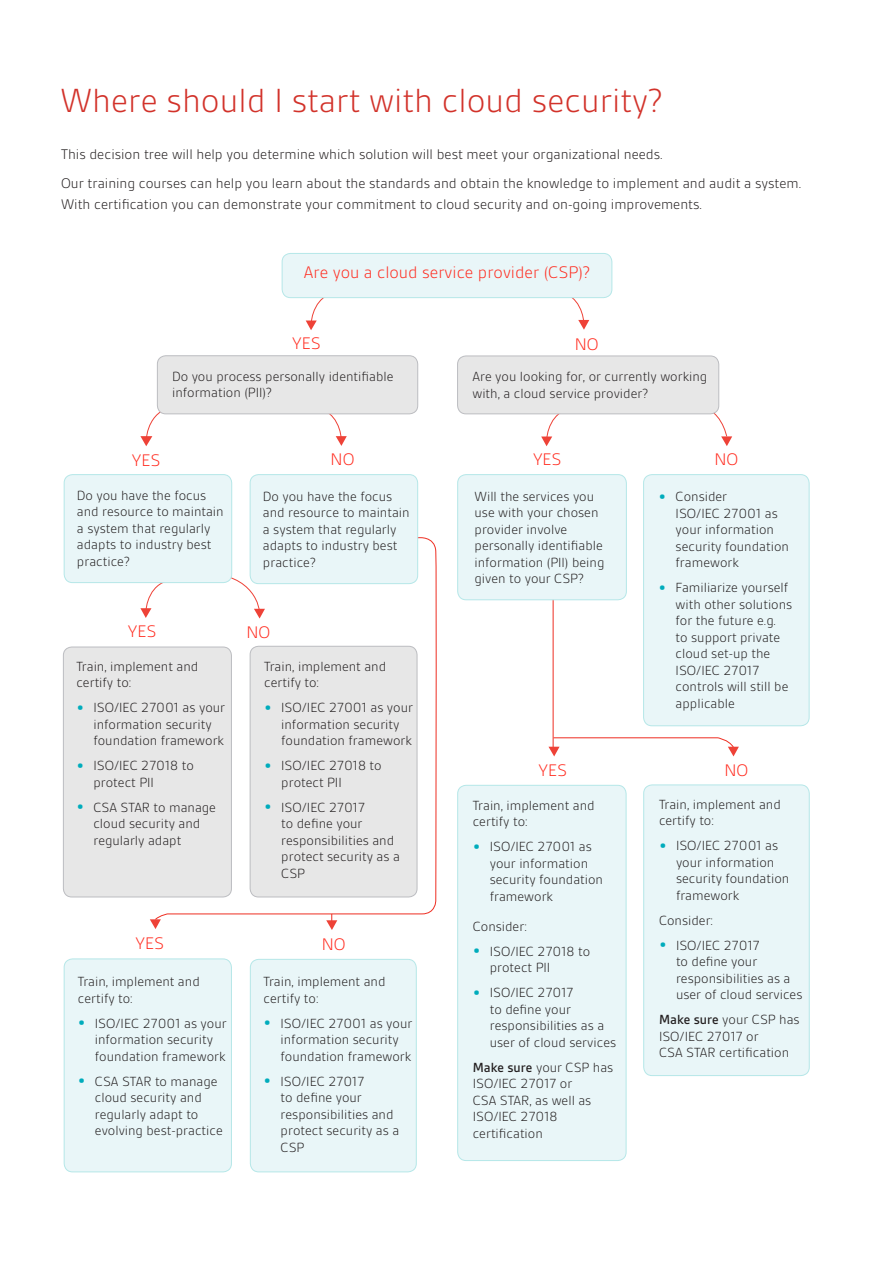
<style>
.page{position:relative;width:893px;height:1263px;background:#fff}
.page>*{position:absolute;margin:0;border:0;box-sizing:border-box;transform-origin:0 0}
.t1{font:300 36px "BSI Gesta";color:#d2322a}
.BSI_body_copy{font:300 18px "BSI Gesta";color:#ff2b1f}
.BSI_body_copy-2{font:300 15px/21px "BSI Gesta";color:#231f20}
.t2{font:300 14.25px/16.5px "BSI Gesta";color:#231f20}
.s1{font-weight:700;font-size:19.5px;color:#00acbc}
.s2{font-weight:500}
</style>
<div class="page">
<svg style="left:306px;top:298px;width:37px;height:32px"></svg>
<svg style="left:552px;top:298px;width:37px;height:32px"></svg>
<svg style="left:541px;top:414px;width:37px;height:32px"></svg>
<svg style="left:310px;top:414px;width:37px;height:32px"></svg>
<svg style="left:625px;top:406px;width:107px;height:40px"></svg>
<svg style="left:140px;top:408px;width:40px;height:38px"></svg>
<div style="left:282px;top:253px;width:330px;height:45px;background:#e9f6f8;border-radius:9px"></div>
<div style="left:282px;top:253px;width:330px;height:45px;border:1px solid #b5e7e8;border-radius:9px"></div>
<svg style="left:140px;top:536px;width:297px;height:394px"></svg>
<hr style="left:553px;top:586px;width:1px;height:162px;background:#ee2e22">
<div style="left:157px;top:356px;width:261px;height:58px;background:#e7e7e7;border-radius:9px"></div>
<div style="left:157px;top:355px;width:261px;height:59px;border:1px solid #bcbdc1;border-radius:9px"></div>
<div style="left:458px;top:356px;width:261px;height:58px;background:#e7e7e7;border-radius:9px"></div>
<div style="left:457px;top:356px;width:262px;height:58px;border:1px solid #bcbdc1;border-radius:9px"></div>
<div style="left:250px;top:475px;width:168px;height:109px;background:#e9f6f8;border-radius:9px"></div>
<div style="left:250px;top:474px;width:168px;height:110px;border:1px solid #b5e7e8;border-radius:9px"></div>
<div style="left:644px;top:475px;width:165px;height:251px;background:#e9f6f8;border-radius:9px"></div>
<div style="left:643px;top:474px;width:166px;height:252px;border:1px solid #b5e7e8;border-radius:9px"></div>
<div style="left:458px;top:475px;width:168px;height:125px;background:#e9f6f8;border-radius:9px"></div>
<div style="left:457px;top:474px;width:170px;height:126px;border:1px solid #b5e7e8;border-radius:9px"></div>
<div style="left:63px;top:647px;width:168px;height:250px;background:#e7e7e7;border-radius:9px"></div>
<div style="left:63px;top:647px;width:169px;height:250px;border:1px solid #bcbdc1;border-radius:9px"></div>
<div style="left:250px;top:646px;width:167px;height:251px;background:#e7e7e7;border-radius:9px"></div>
<div style="left:250px;top:646px;width:167px;height:251px;border:1px solid #bcbdc1;border-radius:9px"></div>
<div style="left:64px;top:959px;width:167px;height:213px;background:#e9f6f8;border-radius:9px"></div>
<div style="left:64px;top:958px;width:168px;height:214px;border:1px solid #b5e7e8;border-radius:9px"></div>
<div style="left:250px;top:959px;width:166px;height:213px;background:#e9f6f8;border-radius:9px"></div>
<div style="left:250px;top:959px;width:167px;height:213px;border:1px solid #b5e7e8;border-radius:9px"></div>
<div style="left:458px;top:785px;width:168px;height:375px;background:#e9f6f8;border-radius:9px"></div>
<div style="left:457px;top:785px;width:169px;height:376px;border:1px solid #b5e7e8;border-radius:9px"></div>
<div style="left:644px;top:785px;width:165px;height:290px;background:#e9f6f8;border-radius:9px"></div>
<div style="left:643px;top:784px;width:167px;height:292px;border:1px solid #b5e7e8;border-radius:9px"></div>
<svg style="left:548px;top:737px;width:191px;height:19px"></svg>
<div style="left:64px;top:475px;width:168px;height:108px;background:#e9f6f8;border-radius:9px"></div>
<div style="left:64px;top:474px;width:168px;height:109px;border:1px solid #b5e7e8;border-radius:9px"></div>
<p class="t1" style="left:61px;top:82px;width:604px">Where should I start with cloud security?</p>
<p class="BSI_body_copy-2" style="left:61px;top:143px;width:603px">This decision tree will help you determine which solution will best meet your organizational needs.</p>
<p class="BSI_body_copy-2" style="left:61px;top:173px;width:742px">Our training courses can help you learn about the standards and obtain the knowledge to implement and audit a system.<br>With certification you can demonstrate your commitment to cloud security and on-going improvements.</p>
<p class="BSI_body_copy" style="left:304px;top:263px;width:288px">Are you a cloud service provider (CSP)?</p>
<p class="BSI_body_copy" style="left:292px;top:334px;width:30px">YES</p>
<p class="BSI_body_copy" style="left:575px;top:335px;width:25px">NO</p>
<p class="t2" style="left:172px;top:368px;width:223px">Do you process personally identifiable information (PII)?</p>
<p class="t2" style="left:472px;top:368px;width:236px">Are you looking for, or currently working with, a cloud service provider?</p>
<p class="BSI_body_copy" style="left:132px;top:450px;width:30px">YES</p>
<p class="BSI_body_copy" style="left:331px;top:450px;width:25px">NO</p>
<p class="BSI_body_copy" style="left:533px;top:450px;width:30px">YES</p>
<p class="BSI_body_copy" style="left:715px;top:450px;width:25px">NO</p>
<p class="t2" style="left:77px;top:487px;width:148px">Do you have the focus and resource to maintain a system that regularly adapts to industry best practice?</p>
<p class="t2" style="left:263px;top:488px;width:148px">Do you have the focus and resource to maintain a system that regularly adapts to industry best practice?</p>
<p class="t2" style="left:676px;top:488px;width:115px;text-indent:-17px"><span class="s1">•</span> Consider<br>ISO/IEC 27001 as your information security foundation framework</p>
<p class="t2" style="left:676px;top:579px;width:118px;text-indent:-17px"><span class="s1">•</span> Familiarize yourself with other solutions for the future e.g.<br>to support private cloud set-up the<br>ISO/IEC 27017 controls will still be applicable</p>
<p class="t2" style="left:474px;top:488px;width:131px">Will the services you use with your chosen provider involve personally identifiable information (PII) being given to your CSP?</p>
<p class="BSI_body_copy" style="left:128px;top:622px;width:30px">YES</p>
<p class="BSI_body_copy" style="left:246px;top:623px;width:25px">NO</p>
<p class="t2" style="left:76px;top:658px;width:123px">Train, implement and certify to:</p>
<p class="t2" style="left:93px;top:699px;width:133px;text-indent:-17px"><span class="s1">•</span> ISO/IEC 27001 as your information security foundation framework</p>
<p class="t2" style="left:93px;top:757px;width:102px;text-indent:-17px"><span class="s1">•</span> ISO/IEC 27018 to protect PII</p>
<p class="t2" style="left:93px;top:799px;width:124px;text-indent:-17px"><span class="s1">•</span> CSA STAR to manage cloud security and regularly adapt</p>
<p class="t2" style="left:264px;top:658px;width:123px">Train, implement and certify to:</p>
<p class="t2" style="left:281px;top:700px;width:133px;text-indent:-17px"><span class="s1">•</span> ISO/IEC 27001 as your information security foundation framework</p>
<p class="t2" style="left:281px;top:758px;width:102px;text-indent:-17px"><span class="s1">•</span> ISO/IEC 27018 to protect PII</p>
<p class="t2" style="left:281px;top:799px;width:120px;text-indent:-17px"><span class="s1">•</span> ISO/IEC 27017<br>to define your responsibilities and protect security as a<br>CSP</p>
<p class="BSI_body_copy" style="left:538px;top:760px;width:30px">YES</p>
<p class="BSI_body_copy" style="left:724px;top:761px;width:25px">NO</p>
<p class="t2" style="left:659px;top:796px;width:123px">Train, implement and certify to:</p>
<p class="t2" style="left:676px;top:837px;width:115px;text-indent:-17px"><span class="s1">•</span> ISO/IEC 27001 as your information security foundation framework</p>
<p class="t2" style="left:659px;top:912px;width:56px">Consider:</p>
<p class="t2" style="left:676px;top:937px;width:128px;text-indent:-17px"><span class="s1">•</span> ISO/IEC 27017<br>to define your responsibilities as a user of cloud services</p>
<p class="t2" style="left:659px;top:1011px;width:142px"><span class="s2">Make sure</span> your CSP has<br>ISO/IEC 27017 or<br>CSA STAR certification</p>
<p class="t2" style="left:473px;top:797px;width:123px">Train, implement and certify to:</p>
<p class="t2" style="left:490px;top:838px;width:115px;text-indent:-17px"><span class="s1">•</span> ISO/IEC 27001 as your information security foundation framework</p>
<p class="t2" style="left:473px;top:918px;width:56px">Consider:</p>
<p class="t2" style="left:490px;top:943px;width:102px;text-indent:-17px"><span class="s1">•</span> ISO/IEC 27018 to protect PII</p>
<p class="t2" style="left:490px;top:984px;width:128px;text-indent:-17px"><span class="s1">•</span> ISO/IEC 27017<br>to define your responsibilities as a user of cloud services</p>
<p class="t2" style="left:473px;top:1059px;width:142px"><span class="s2">Make sure</span> your CSP has<br>ISO/IEC 27017 or<br>CSA STAR, as well as<br>ISO/IEC 27018 certification</p>
<p class="BSI_body_copy" style="left:136px;top:934px;width:30px">YES</p>
<p class="BSI_body_copy" style="left:322px;top:935px;width:25px">NO</p>
<p class="t2" style="left:264px;top:973px;width:123px">Train, implement and certify to:</p>
<p class="t2" style="left:281px;top:1015px;width:133px;text-indent:-17px"><span class="s1">•</span> ISO/IEC 27001 as your information security foundation framework</p>
<p class="t2" style="left:281px;top:1073px;width:120px;text-indent:-17px"><span class="s1">•</span> ISO/IEC 27017<br>to define your responsibilities and protect security as a<br>CSP</p>
<p class="t2" style="left:78px;top:973px;width:123px">Train, implement and certify to:</p>
<p class="t2" style="left:95px;top:1015px;width:133px;text-indent:-17px"><span class="s1">•</span> ISO/IEC 27001 as your information security foundation framework</p>
<p class="t2" style="left:95px;top:1073px;width:129px;text-indent:-17px"><span class="s1">•</span> CSA STAR to manage cloud security and regularly adapt to evolving best-practice</p>
</div>
